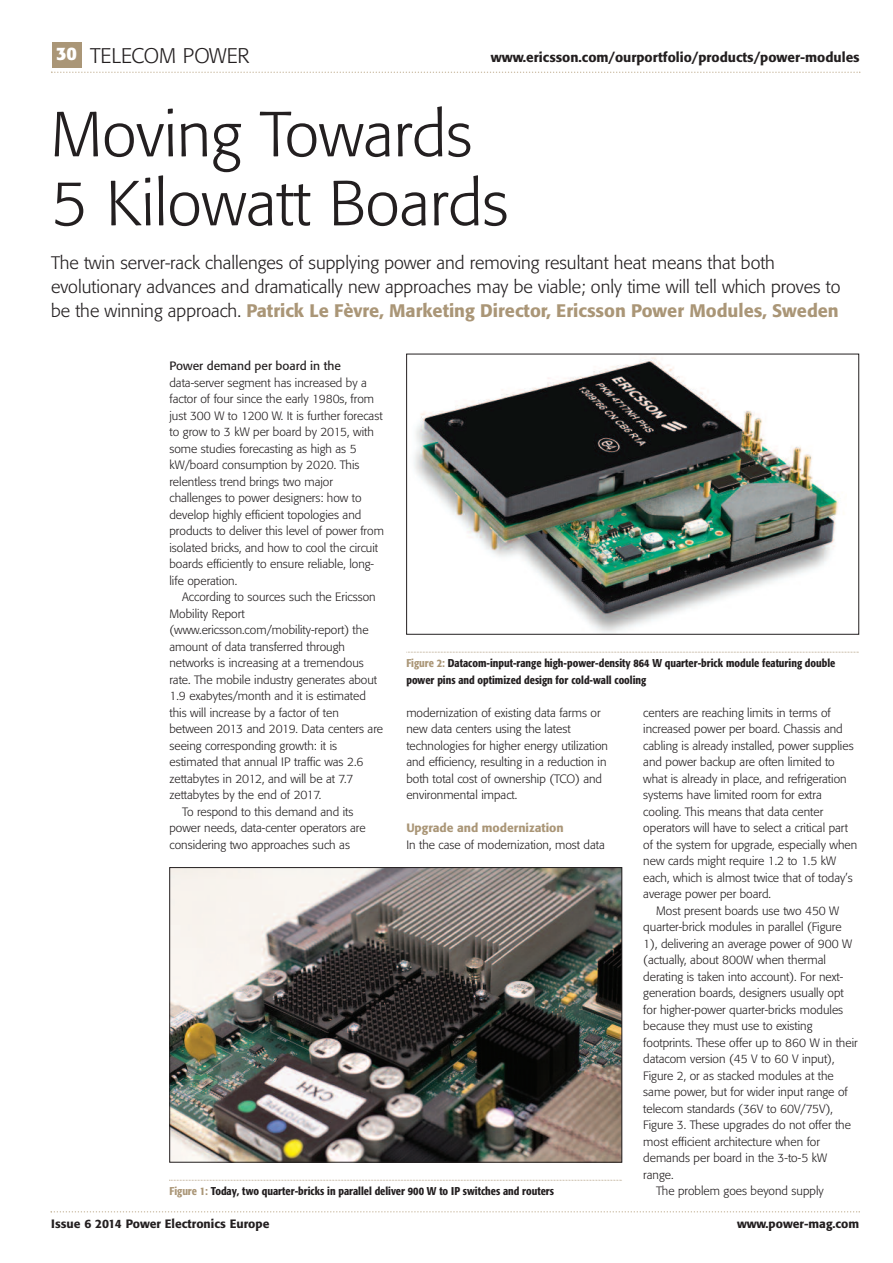
<style>
.page{position:relative;width:893px;height:1263px;background:#fff}
.page>*{position:absolute;margin:0;border:0;box-sizing:border-box;transform-origin:0 0}
.t1{font:300 63px/69px "Formata";color:#231f20}
.t2{font:300 21px "Formata";color:#231f20}
.t3{font:300 18px/24px "Formata";color:#231f20}
.t4{font:500 13.5px "Formata";color:#231f20}
.t5{font:300 12px/16.5px "Formata";color:#231f20}
.t6{font:500 12px "Formata";color:#231f20}
.t7{font:12px "Formata";color:#231f20}
.t8{font:500 12px "Formata";color:#aa9677}
.t9{font:500 condensed 11.25px/16.5px "Formata";color:#231f20}
.s1{font-weight:700;font-size:18px;color:#fff}
.s2{font-weight:500;color:#aa9677}
.s3{color:#aa9677}
</style>
<div class="page">
<div style="left:52px;top:43px;width:30px;height:25px;background:#aa9677"></div>
<svg style="left:51px;top:72px;width:809px;height:1px"></svg>
<svg style="left:51px;top:1211px;width:809px;height:1px"></svg>
<img style="left:171px;top:869px;width:449px;height:291px">
<div style="left:169px;top:867px;width:453px;height:295px;border:1px solid #231f20"></div>
<img style="left:414px;top:357px;width:425px;height:275px">
<div style="left:406px;top:354px;width:453px;height:280px;border:1px solid #231f20"></div>
<svg style="left:169px;top:1180px;width:453px;height:1px"></svg>
<svg style="left:406px;top:652px;width:453px;height:1px"></svg>
<h2 class="t2" style="left:56px;top:46px;width:195px"><span class="s1">30</span> TELECOM POWER</h2>
<p class="t4" style="left:491px;top:52px;width:370px">www.ericsson.com/ourportfolio/products/power-modules</p>
<h1 class="t1" style="left:51px;top:105px;width:459px">Moving Towards<br>5 Kilowatt Boards</h1>
<p class="t3" style="left:51px;top:252px;width:791px">The twin server-rack challenges of supplying power and removing resultant heat means that both evolutionary advances and dramatically new approaches may be viable; only time will tell which proves to be the winning approach. <span class="s2">Patrick Le Fèvre, Marketing Director, Ericsson Power Modules, Sweden</span></p>
<p class="t7" style="left:169px;top:361px;width:173px">Power demand per board in the</p>
<p class="t5" style="left:169px;top:375px;width:216px">data-server segment has increased by a factor of four since the early 1980s, from just 300 W to 1200 W. It is further forecast to grow to 3 kW per board by 2015, with some studies forecasting as high as 5 kW/board consumption by 2020. This relentless trend brings two major challenges to power designers: how to develop highly efficient topologies and products to deliver this level of power from isolated bricks, and how to cool the circuit boards efficiently to ensure reliable, long&shy;life operation.</p>
<p class="t5" style="left:182px;top:590px;width:195px">According to sources such the Ericsson</p>
<p class="t5" style="left:169px;top:606px;width:77px">Mobility Report</p>
<p class="t5" style="left:169px;top:623px;width:201px">(www.ericsson.com/mobility-report) the</p>
<p class="t5" style="left:169px;top:639px;width:177px">amount of data transferred through</p>
<p class="t5" style="left:169px;top:656px;width:196px">networks is increasing at a tremendous</p>
<p class="t5" style="left:169px;top:672px;width:209px">rate. The mobile industry generates about</p>
<p class="t5" style="left:169px;top:689px;width:198px">1.9 exabytes/month and it is estimated</p>
<p class="t5" style="left:169px;top:705px;width:171px">this will increase by a factor of ten</p>
<p class="t5" style="left:169px;top:722px;width:215px">between 2013 and 2019. Data centers are</p>
<p class="t5" style="left:169px;top:738px;width:169px">seeing corresponding growth: it is</p>
<p class="t5" style="left:169px;top:755px;width:196px">estimated that annual IP traffic was 2.6</p>
<p class="t5" style="left:169px;top:771px;width:186px">zettabytes in 2012, and will be at 7.7</p>
<p class="t5" style="left:169px;top:788px;width:153px">zettabytes by the end of 2017.</p>
<p class="t5" style="left:182px;top:804px;width:173px">To respond to this demand and its</p>
<p class="t5" style="left:169px;top:821px;width:198px">power needs, data-center operators are</p>
<p class="t5" style="left:169px;top:837px;width:182px">considering two approaches such as</p>
<p class="t9" style="left:406px;top:656px;width:431px"><span class="s3">Figure 2:</span> Datacom-input-range high-power-density 864 W quarter-brick module featuring double power pins and optimized design for cold-wall cooling</p>
<p class="t5" style="left:406px;top:705px;width:203px">modernization of existing data farms or new data centers using the latest technologies for higher energy utilization and efficiency, resulting in a reduction in both total cost of ownership (TCO) and environmental impact.</p>
<p class="t8" style="left:406px;top:823px;width:159px">Upgrade and modernization</p>
<p class="t5" style="left:406px;top:837px;width:200px">In the case of modernization, most data</p>
<p class="t5" style="left:643px;top:705px;width:215px">centers are reaching limits in terms of increased power per board. Chassis and cabling is already installed, power supplies and power backup are often limited to what is already in place, and refrigeration systems have limited room for extra cooling. This means that data center operators will have to select a critical part of the system for upgrade, especially when new cards might require 1.2 to 1.5 kW each, which is almost twice that of today’s average power per board.</p>
<p class="t5" style="left:643px;top:903px;width:216px;text-indent:13px">Most present boards use two 450 W quarter-brick modules in parallel (Figure 1), delivering an average power of 900 W (actually, about 800W when thermal derating is taken into account). For next&shy;generation boards, designers usually opt for higher-power quarter-bricks modules because they must use to existing footprints. These offer up to 860 W in their datacom version (45 V to 60 V input), Figure 2, or as stacked modules at the same power, but for wider input range of telecom standards (36V to 60V/75V), Figure 3. These upgrades do not offer the most efficient architecture when for demands per board in the 3-to-5 kW range.</p>
<p class="t9" style="left:169px;top:1184px;width:386px"><span class="s3">Figure 1:</span> Today, two quarter-bricks in parallel deliver 900 W to IP switches and routers</p>
<p class="t5" style="left:656px;top:1184px;width:169px">The problem goes beyond supply</p>
<p class="t6" style="left:51px;top:1219px;width:220px">Issue 6 2014 Power Electronics Europe</p>
<p class="t6" style="left:737px;top:1219px;width:124px">www.power-mag.com</p>
</div>
